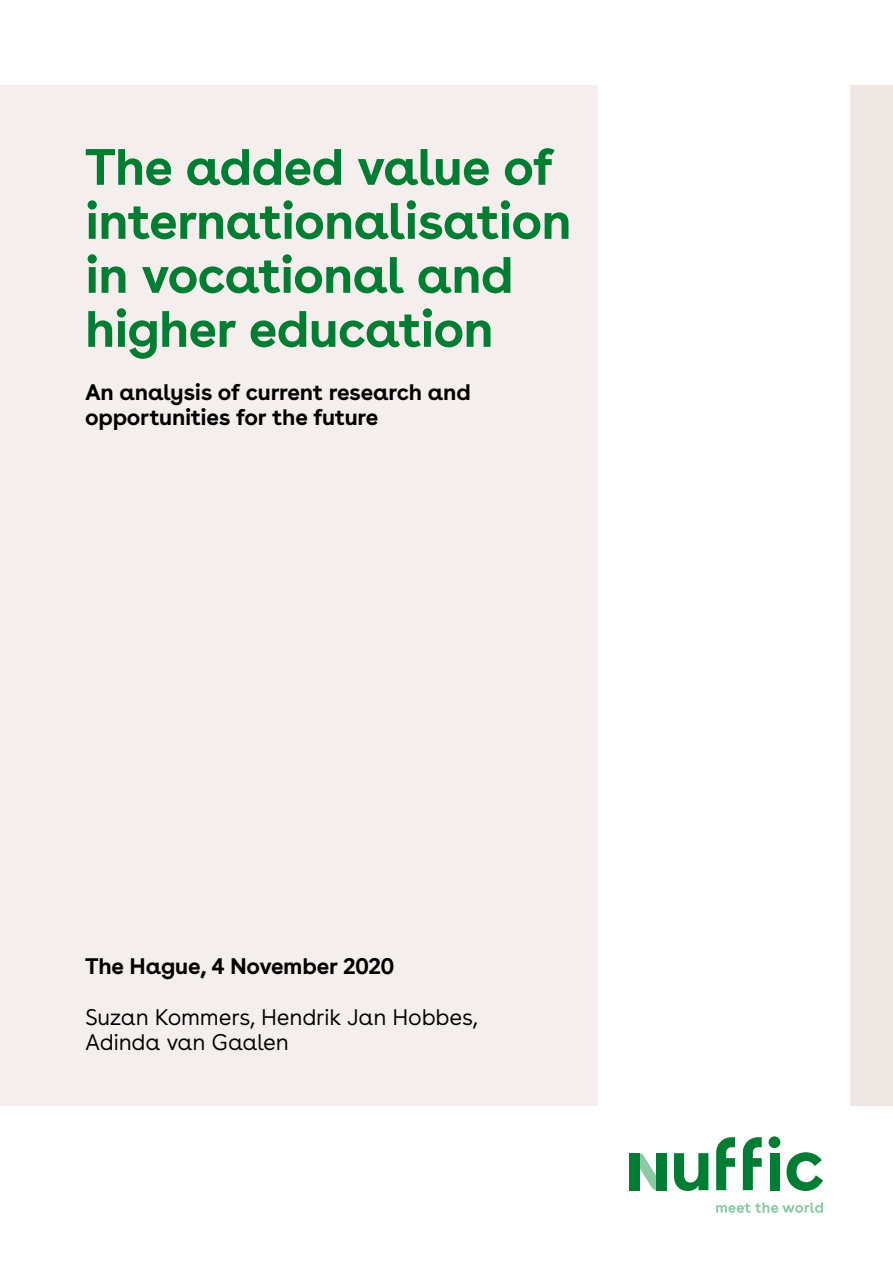
<style>
.page{position:relative;width:893px;height:1263px;background:#fff}
.page>*{position:absolute;margin:0;border:0;box-sizing:border-box;transform-origin:0 0}
.Titel{font:700 51px/54px "Buenos Aires";letter-spacing:-.02em;color:#007d32}
.Ondertitel{font:700 22.5px/25.5px "Buenos Aires";letter-spacing:-.015em;color:#000}
.Onderschrift{font:300 22.5px/25.5px "Buenos Aires";letter-spacing:-.01em;color:#000}
.Onderschrift-2{font:700 22.5px "Buenos Aires";letter-spacing:-.005em;color:#000}
</style>
<div class="page">
<svg style="left:716px;top:1202px;width:107px;height:11px"></svg>
<svg style="left:639px;top:1153px;width:17px;height:37px"></svg>
<div style="left:656px;top:1153px;width:10px;height:37px;background:#007c33"></div>
<div style="left:629px;top:1153px;width:10px;height:37px;background:#007c33"></div>
<div style="left:769px;top:1136px;width:11px;height:12px;background:#007c33;border-radius:50%"></div>
<div style="left:769px;top:1153px;width:10px;height:37px;background:#007c33"></div>
<svg style="left:786px;top:1152px;width:37px;height:39px"></svg>
<svg style="left:674px;top:1153px;width:34px;height:38px"></svg>
<svg style="left:716px;top:1137px;width:19px;height:53px"></svg>
<svg style="left:743px;top:1137px;width:19px;height:53px"></svg>
<div style="left:0;top:85px;width:597px;height:1021px;background:#f4eeec"></div>
<div style="left:850px;top:85px;width:43px;height:1021px;background:#efe7e3"></div>
<h1 class="Titel" style="left:85px;top:144px;width:488px">The added value of internationalisation in vocational and higher education</h1>
<p class="Ondertitel" style="left:85px;top:381px;width:387px">An analysis of current research and opportunities for the future</p>
<p class="Onderschrift-2" style="left:85px;top:952px;width:311px">The Hague, 4 November 2020</p>
<p class="Onderschrift" style="left:85px;top:1005px;width:394px">Suzan Kommers, Hendrik Jan Hobbes,<br>Adinda van Gaalen</p>
</div>
